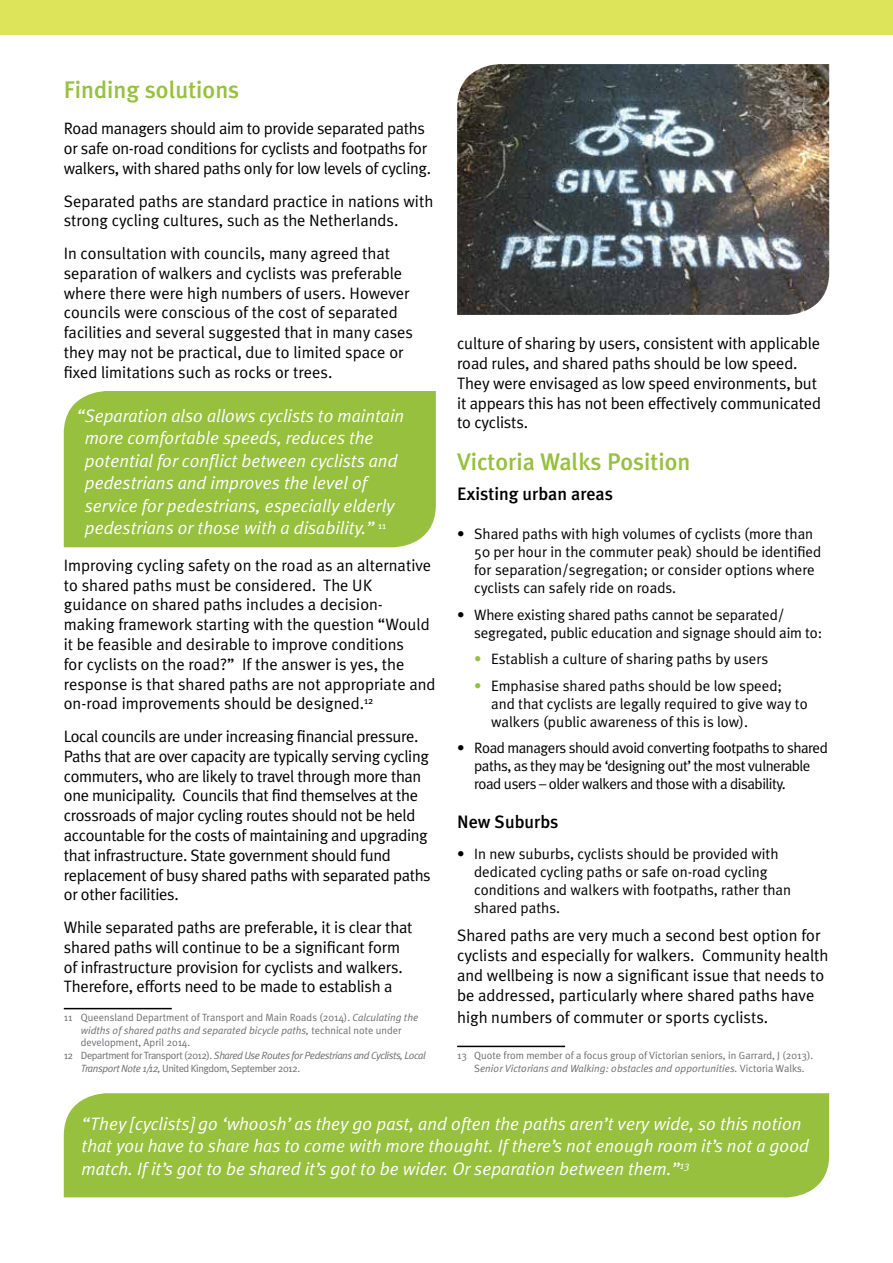
<style>
.page{position:relative;width:893px;height:1263px;background:#fff}
.page>*{position:absolute;margin:0;border:0;box-sizing:border-box;transform-origin:0 0}
.t1{font:500 24px "Meta Plus";color:#96c03d}
.t2{font:italic 18px/22.5px "Meta Plus Normal";color:#fff}
.t3{font:500 18px "Meta Plus";color:#000}
.t4{font:16.5px/19.8px "Meta Plus Normal";letter-spacing:-.01em;color:#000}
.t5{font:15px/18px "Meta Plus Normal";color:#000}
.t6{font:15px/18px "Meta Plus Normal";letter-spacing:-.03em;color:#000}
.t7{font:10.5px/12.6px "Meta Plus Normal";color:#6d6e71}
.t8{font:italic 10.5px "Meta Plus Normal";letter-spacing:-.04em;color:#6d6e71}
.t9{font:italic 10.5px "Meta Plus Normal";color:#6d6e71}
.t10{font:10.5px "Meta Plus Normal";letter-spacing:-.04em;color:#6d6e71}
.s1{font-style:italic}
.s2{font-style:normal}
.s3{font-family:"Meta Plus";color:#96c03d}
</style>
<div class="page">
<div style="left:64px;top:391px;width:372px;height:156px;background:#96c03d"></div>
<div style="left:64px;top:1093px;width:765px;height:104px;background:#96c03d"></div>
<hr style="left:64px;top:1008px;width:108px;height:1px;background:#000">
<hr style="left:457px;top:1046px;width:108px;height:1px;background:#000">
<div style="left:0;top:0;width:893px;height:34px;background:#dee459"></div>
<img style="left:457px;top:64px;width:372px;height:251px">
<h1 class="t1" style="left:64px;top:75px;width:177px">Finding solutions</h1>
<p class="t4" style="left:64px;top:119px;width:369px">Road managers should aim to provide separated paths or safe on-road conditions for cyclists and footpaths for walkers, with shared paths only for low levels of cycling.</p>
<p class="t4" style="left:64px;top:191px;width:371px">Separated paths are standard practice in nations with strong cycling cultures, such as the Netherlands.</p>
<p class="t4" style="left:64px;top:243px;width:351px">In consultation with councils, many agreed that separation of walkers and cyclists was preferable where there were high numbers of users. However councils were conscious of the cost of separated facilities and several suggested that in many cases they may not be practical, due to limited space or fixed limitations such as rocks or trees.</p>
<p class="t2" style="left:85px;top:404px;width:321px;text-indent:-8px">“Separation also allows cyclists to maintain more comfortable speeds, reduces the potential for conflict between cyclists and pedestrians and improves the level of service for pedestrians, especially elderly pedestrians or those with a disability.” <sup>11</sup></p>
<p class="t4" style="left:64px;top:555px;width:373px">Improving cycling safety on the road as an alternative to shared paths must be considered. The UK guidance on shared paths includes a decision&shy;making framework starting with the question “Would it be feasible and desirable to improve conditions<br>for cyclists on the road?” If the answer is yes, the response is that shared paths are not appropriate and on-road improvements should be designed.<sup>12</sup></p>
<p class="t4" style="left:64px;top:726px;width:368px">Local councils are under increasing financial pressure.<br>Paths that are over capacity are typically serving cycling commuters, who are likely to travel through more than one municipality. Councils that find themselves at the crossroads of major cycling routes should not be held accountable for the costs of maintaining and upgrading that infrastructure. State government should fund replacement of busy shared paths with separated paths or other facilities.</p>
<p class="t4" style="left:64px;top:917px;width:350px">While separated paths are preferable, it is clear that shared paths will continue to be a significant form of infrastructure provision for cyclists and walkers.<br>Therefore, efforts need to be made to establish a</p>
<p class="t7" style="left:64px;top:1011px;width:356px">11 Queensland Department of Transport and Main Roads (2014). <span class="s1">Calculating the</span></p>
<p class="t9" style="left:81px;top:1024px;width:322px">widths of shared paths and separated bicycle paths, <span class="s2">technical note under</span></p>
<p class="t7" style="left:81px;top:1036px;width:111px">development, April 2014.</p>
<p class="t8" style="left:64px;top:1049px;width:364px"><span class="s2">12 Department for Transport (2012).</span> Shared Use Routes for Pedestrians and Cyclists, Local</p>
<p class="t10" style="left:81px;top:1062px;width:221px"><span class="s1">Transport Note 1/12,</span> United Kingdom, September 2012.</p>
<p class="t4" style="left:457px;top:333px;width:365px">culture of sharing by users, consistent with applicable road rules, and shared paths should be low speed.<br>They were envisaged as low speed environments, but it appears this has not been effectively communicated to cyclists.</p>
<h1 class="t1" style="left:457px;top:448px;width:235px">Victoria Walks Position</h1>
<p class="t3" style="left:457px;top:483px;width:158px">Existing urban areas</p>
<p class="t5" style="left:474px;top:525px;width:349px;text-indent:-17px">• Shared paths with high volumes of cyclists (more than 50 per hour in the commuter peak) should be identified for separation/segregation; or consider options where cyclists can safely ride on roads.</p>
<p class="t5" style="left:474px;top:605px;width:350px;text-indent:-17px">• Where existing shared paths cannot be separated/ segregated, public education and signage should aim to:</p>
<p class="t5" style="left:474px;top:650px;width:296px"><span class="s3">•</span> Establish a culture of sharing paths by users</p>
<p class="t5" style="left:491px;top:676px;width:318px;text-indent:-17px"><span class="s3">•</span> Emphasise shared paths should be low speed; and that cyclists are legally required to give way to walkers (public awareness of this is low).</p>
<p class="t6" style="left:474px;top:739px;width:355px;text-indent:-17px">• Road managers should avoid converting footpaths to shared paths, as they may be ‘designing out’ the most vulnerable road users – older walkers and those with a disability.</p>
<p class="t3" style="left:457px;top:811px;width:103px">New Suburbs</p>
<p class="t5" style="left:474px;top:844px;width:318px;text-indent:-17px">• In new suburbs, cyclists should be provided with dedicated cycling paths or safe on-road cycling conditions and walkers with footpaths, rather than shared paths.</p>
<p class="t4" style="left:457px;top:925px;width:373px">Shared paths are very much a second best option for cyclists and especially for walkers. Community health and wellbeing is now a significant issue that needs to be addressed, particularly where shared paths have</p>
<p class="t4" style="left:457px;top:1007px;width:313px">high numbers of commuter or sports cyclists.</p>
<p class="t7" style="left:474px;top:1049px;width:341px;text-indent:-17px">13 Quote from member of a focus group of Victorian seniors, in Garrard, J (2013).<br>S<span class="s1">enior Victorians and Walking: obstacles and opportunities.</span> Victoria Walks.</p>
<p class="t2" style="left:82px;top:1112px;width:729px">“They [cyclists] go ‘whoosh’ as they go past, and often the paths aren’t very wide, so this notion that you have to share has to come with more thought. If there’s not enough room it’s not a good match. If it’s got to be shared it’s got to be wider. Or separation between them.”<sup>13</sup></p>
</div>
